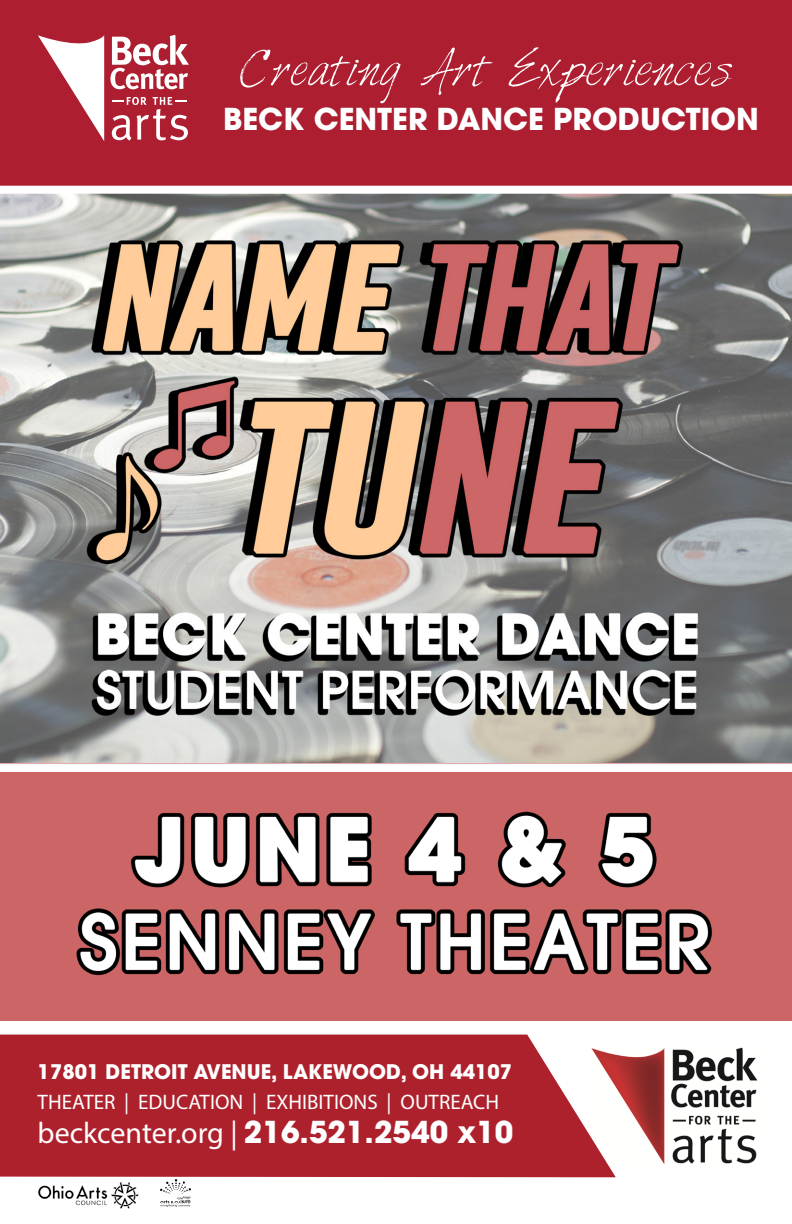
<style>
.page{position:relative;width:792px;height:1224px;background:#fff}
.page>*{position:absolute;margin:0;border:0;box-sizing:border-box;transform-origin:0 0}
.t1{font:30px "Myriad Pro";color:#fff}
.t2{font:700 30px "ITC Avant Garde Pro";color:#fff}
.t3{font:21px "Myriad Pro";color:#fff}
.t4{font:700 20px "ITC Avant Garde Pro";color:#fff}
.s1{font-family:"ITC Avant Garde Pro";font-weight:700}
</style>
<div class="page">
<img style="left:0;top:194px;width:792px;height:569px">
<img style="left:0;top:772px;width:792px;height:249px">
<img style="left:616px;top:1047px;width:142px;height:118px">
<svg style="left:0;top:1035px;width:616px;height:142px;background:#b22f39"></svg>
<img style="left:160px;top:1180px;width:31px;height:27px">
<img style="left:38px;top:1182px;width:101px;height:27px">
<svg style="left:0;top:0;width:792px;height:194px;background:#b23040"></svg>
<div style="left:219px;top:17px;width:541px;height:111px;background:#ac1e30"></div>
<svg style="left:110px;top:35px;width:79px;height:54px"></svg>
<svg style="left:112px;top:97px;width:76px;height:43px"></svg>
<svg style="left:38px;top:35px;width:66px;height:106px"></svg>
<p class="t2" style="left:223px;top:98px;width:537px">BECK CENTER DANCE PRODUCTION</p>
<p class="t4" style="left:38px;top:1058px;width:476px">17801 DETROIT AVENUE, LAKEWOOD, OH 44107</p>
<p class="t3" style="left:38px;top:1089px;width:463px">THEATER | EDUCATION | EXHIBITIONS | OUTREACH</p>
<p class="t1" style="left:38px;top:1114px;width:477px">beckcenter.org | <span class="s1">216.521.2540 x10</span></p>
</div>
